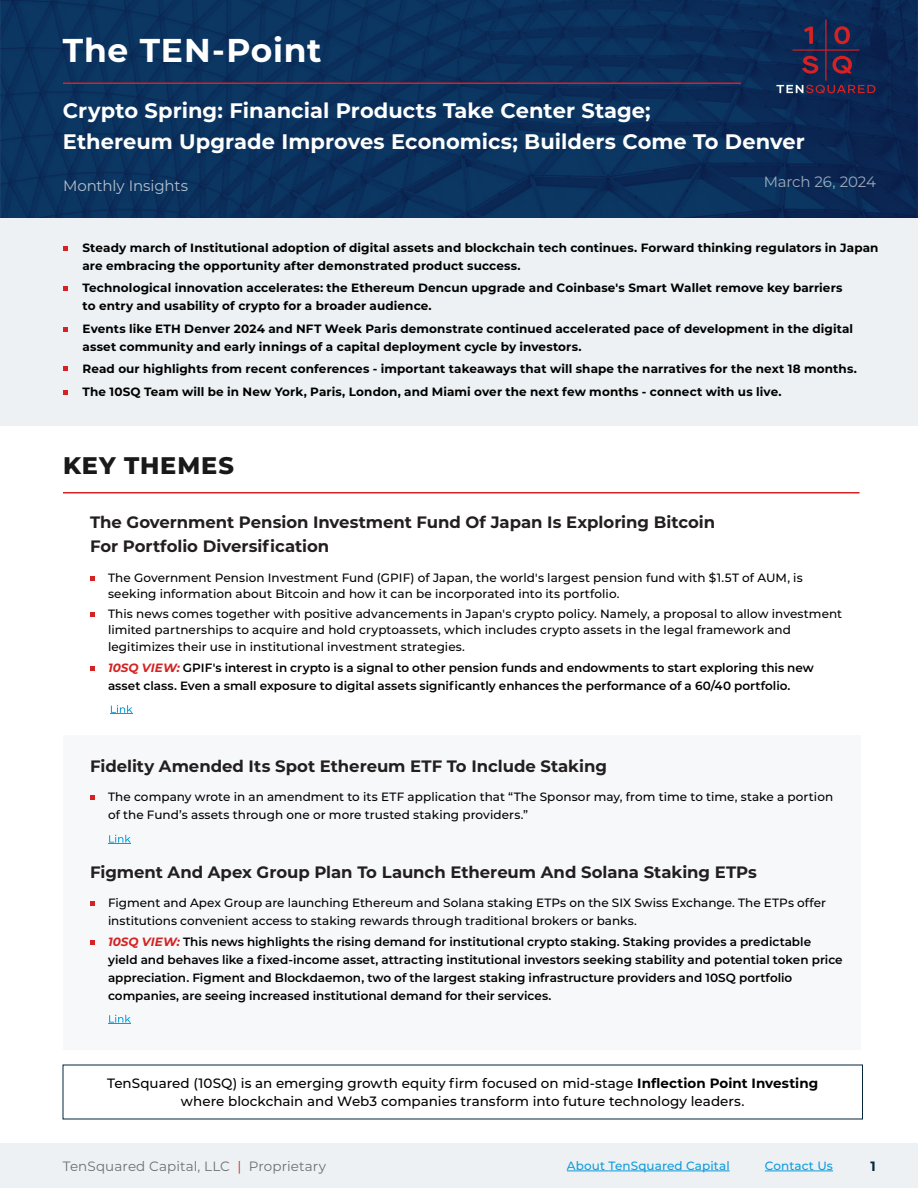
<style>
.page{position:relative;width:918px;height:1188px;background:#fff}
.page>*{position:absolute;margin:0;border:0;box-sizing:border-box;transform-origin:0 0}
.t1{font:700 33px "Montserrat";letter-spacing:.02em;color:#fff}
.t2{font:800 24px "Montserrat";letter-spacing:.04em;color:#191919}
.t3{font:700 21px/31.5px "Montserrat";color:#fff}
.t4{font:700 16.5px/24px "Montserrat";color:#231f20}
.t5{font:15px "Montserrat";letter-spacing:-.01em;color:#edf1f4}
.t6{font:500 13.5px/18px "Montserrat";color:#000;text-align:center}
.t7{font:13.5px "Montserrat";letter-spacing:.01em;color:#6d7073}
.t8{font:700 13.5px "Montserrat";color:#06263d}
.t9{font:500 12px/16.5px "Montserrat";letter-spacing:.005em;color:#000}
.t10{font:700 12px/18px "Montserrat";letter-spacing:.01em;color:#000}
.t11{font:600 12px/18px "Montserrat";color:#000}
.t12{font:500 12px "Montserrat";letter-spacing:.01em;color:#0e9cda}
.s1{font-weight:700;font-style:italic;color:#d62222}
.s2{font-weight:700}
.s3{color:#d62222}
</style>
<div class="page">
<div style="left:0;top:217px;width:918px;height:209px;background:#edf1f4"></div>
<div style="left:0;top:1143px;width:918px;height:45px;background:#edf1f4"></div>
<img style="left:0;top:0;width:918px;height:218px">
<hr style="left:63px;top:82px;width:678px;height:2px;background:#d62222">
<svg style="left:776px;top:19px;width:99px;height:74px;background:#26294f"></svg>
<svg style="left:63px;top:246px;width:5px;height:4px"></svg>
<svg style="left:63px;top:286px;width:5px;height:5px"></svg>
<svg style="left:63px;top:327px;width:5px;height:5px"></svg>
<svg style="left:63px;top:366px;width:5px;height:4px"></svg>
<svg style="left:63px;top:390px;width:5px;height:4px"></svg>
<hr style="left:63px;top:492px;width:797px;height:2px;background:#d62222">
<svg style="left:110px;top:705px;width:23px;height:9px"></svg>
<div style="left:63px;top:735px;width:798px;height:315px;background:#f7f8f9"></div>
<svg style="left:90px;top:795px;width:4px;height:5px"></svg>
<svg style="left:108px;top:835px;width:23px;height:9px"></svg>
<svg style="left:108px;top:1015px;width:23px;height:9px"></svg>
<svg style="left:90px;top:902px;width:4px;height:4px"></svg>
<svg style="left:90px;top:940px;width:4px;height:5px"></svg>
<svg style="left:90px;top:612px;width:4px;height:4px"></svg>
<svg style="left:90px;top:666px;width:4px;height:4px"></svg>
<svg style="left:90px;top:576px;width:4px;height:4px"></svg>
<hr style="left:567px;top:1171px;width:42px;height:1px;background:#0e9cda">
<hr style="left:609px;top:1171px;width:121px;height:1px;background:#0e9cda">
<hr style="left:765px;top:1171px;width:68px;height:1px;background:#0e9cda">
<h1 class="t1" style="left:63px;top:27px;width:260px">The TEN-Point</h1>
<h3 class="t3" style="left:63px;top:93px;width:743px">Crypto Spring: Financial Products Take Center Stage;<br>Ethereum Upgrade Improves Economics; Builders Come To Denver</h3>
<p class="t5" style="left:63px;top:175px;width:127px">Monthly Insights</p>
<p class="t5" style="left:763px;top:171px;width:114px">March 26, 2024</p>
<p class="t10" style="left:82px;top:238px;width:798px">Steady march of Institutional adoption of digital assets and blockchain tech continues. Forward thinking regulators in Japan are embracing the opportunity after demonstrated product success.</p>
<p class="t10" style="left:82px;top:278px;width:761px">Technological innovation accelerates: the Ethereum Dencun upgrade and Coinbase's Smart Wallet remove key barriers to entry and usability of crypto for a broader audience.</p>
<p class="t10" style="left:82px;top:319px;width:772px">Events like ETH Denver 2024 and NFT Week Paris demonstrate continued accelerated pace of development in the digital asset community and early innings of a capital deployment cycle by investors.</p>
<p class="t10" style="left:82px;top:357px;width:776px;line-height:22.5px">Read our highlights from recent conferences - important takeaways that will shape the narratives for the next 18 months.<br>The 10SQ Team will be in New York, Paris, London, and Miami over the next few months - connect with us live.</p>
<h2 class="t2" style="left:63px;top:448px;width:172px">KEY THEMES</h2>
<h3 class="t4" style="left:90px;top:509px;width:627px">The Government Pension Investment Fund Of Japan Is Exploring Bitcoin<br>For Portfolio Diversification</h3>
<p class="t9" style="left:108px;top:569px;width:696px">The Government Pension Investment Fund (GPIF) of Japan, the world's largest pension fund with $1.5T of AUM, is seeking information about Bitcoin and how it can be incorporated into its portfolio.</p>
<p class="t9" style="left:108px;top:605px;width:736px">This news comes together with positive advancements in Japan's crypto policy. Namely, a proposal to allow investment limited partnerships to acquire and hold cryptoassets, which includes crypto assets in the legal framework and legitimizes their use in institutional investment strategies.</p>
<p class="t11" style="left:108px;top:658px;width:707px"><span class="s1">10SQ VIEW:</span> GPIF's interest in crypto is a signal to other pension funds and endowments to start exploring this new asset class. Even a small exposure to digital assets significantly enhances the performance of a 60/40 portfolio.</p>
<h3 class="t4" style="left:90px;top:753px;width:518px">Fidelity Amended Its Spot Ethereum ETF To Include Staking</h3>
<p class="t9" style="left:108px;top:787px;width:727px;line-height:18px">The company wrote in an amendment to its ETF application that “The Sponsor may, from time to time, stake a portion of the Fund’s assets through one or more trusted staking providers.”</p>
<h3 class="t4" style="left:90px;top:859px;width:669px">Figment And Apex Group Plan To Launch Ethereum And Solana Staking ETPs</h3>
<p class="t9" style="left:108px;top:893px;width:720px;line-height:18px">Figment and Apex Group are launching Ethereum and Solana staking ETPs on the SIX Swiss Exchange. The ETPs offer institutions convenient access to staking rewards through traditional brokers or banks.</p>
<p class="t11" style="left:108px;top:932px;width:736px"><span class="s1">10SQ VIEW:</span> This news highlights the rising demand for institutional crypto staking. Staking provides a predictable yield and behaves like a fixed-income asset, attracting institutional investors seeking stability and potential token price appreciation. Figment and Blockdaemon, two of the largest staking infrastructure providers and 10SQ portfolio companies, are seeing increased institutional demand for their services.</p>
<p class="t6" style="left:107px;top:1074px;width:712px">TenSquared (10SQ) is an emerging growth equity firm focused on mid-stage <span class="s2">Inflection Point Investing </span>where blockchain and Web3 companies transform into future technology leaders.</p>
<p class="t12" style="left:567px;top:1157px;width:164px">About TenSquared Capital</p>
<p class="t12" style="left:765px;top:1157px;width:70px">Contact Us</p>
<p class="t7" style="left:63px;top:1157px;width:265px">TenSquared Capital, LLC <span class="s3">|</span> Proprietary</p>
<p class="t8" style="left:871px;top:1157px;width:7px">1</p>
</div>
